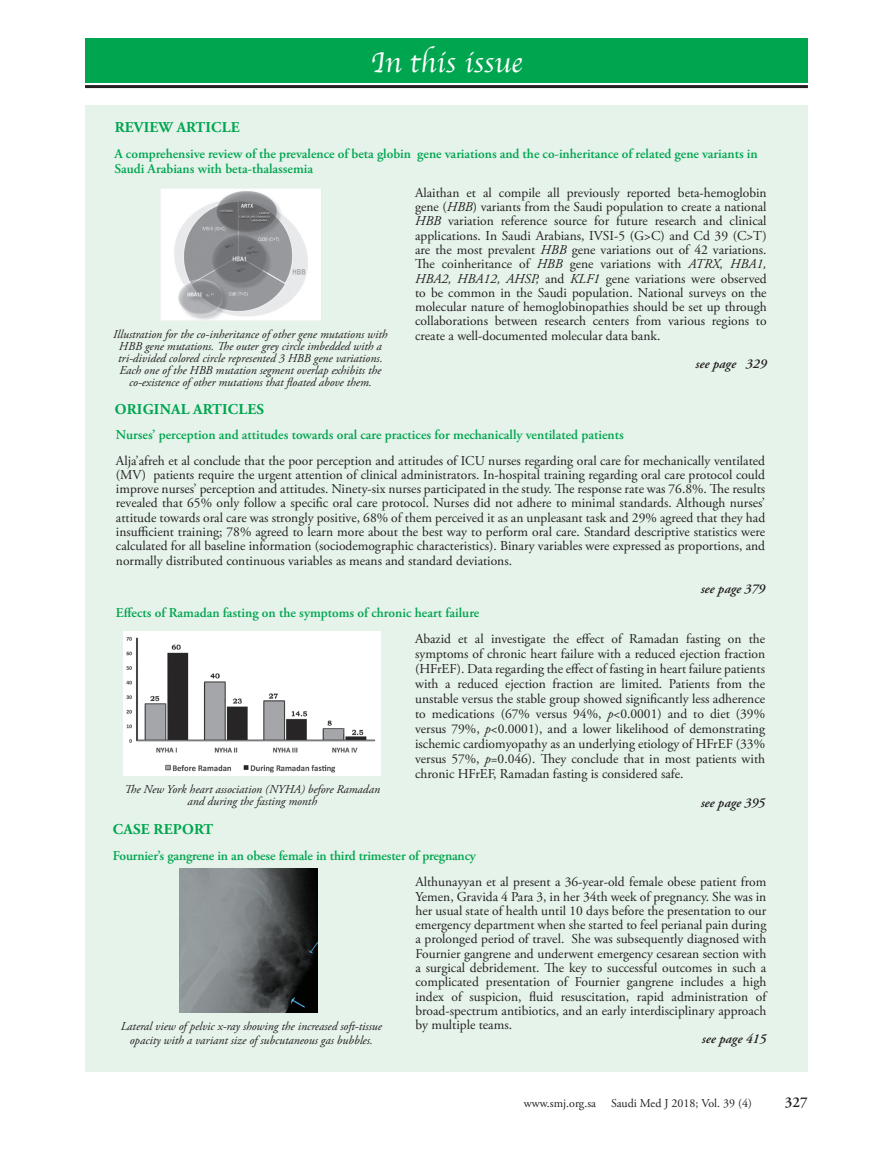
<style>
.page{position:relative;width:893px;height:1149px;background:#fff}
.page>*{position:absolute;margin:0;border:0;box-sizing:border-box;transform-origin:0 0}
.t1{font:30px "Apple Chancery";color:#fff}
.t2{font:700 15px "Adobe Garamond Pro";letter-spacing:.015em;color:#00a54f}
.t3{font:600 15px "Adobe Garamond Pro";color:#231f20}
.t4{font:13.5px/14.2px "Adobe Garamond Pro";color:#231f20;text-align:justify}
.t5{font:600 13.5px/15px "Adobe Garamond Pro";color:#00a54f}
.t6{font:italic 600 13.5px "Adobe Garamond Pro";color:#231f20}
.t7{font:italic 12px/12px "Adobe Garamond Pro";color:#231f20;text-align:center}
.t8{font:12px "Adobe Garamond Pro";color:#231f20}
.s1{font-style:italic}
</style>
<div class="page">
<div style="left:85px;top:106px;width:723px;height:965px;background:#e5f3ea"></div>
<div style="left:85px;top:38px;width:723px;height:44px;background:#00a54f"></div>
<hr style="left:85px;top:85px;width:723px;height:3px;background:#231f20">
<img style="left:160px;top:188px;width:161px;height:132px">
<img style="left:124px;top:631px;width:257px;height:144px">
<img style="left:179px;top:868px;width:139px;height:144px">
<p class="t2" style="left:115px;top:119px;width:126px">REVIEW ARTICLE</p>
<p class="t1" style="left:371px;top:39px;width:153px">In this issue</p>
<p class="t5" style="left:114px;top:146px;width:645px">A comprehensive review of the prevalence of beta globin gene variations and the co-inheritance of related gene variants in<br>Saudi Arabians with beta-thalassemia</p>
<p class="t7" style="left:113px;top:328px;width:276px">Illustration for the co-inheritance of other gene mutations with HBB gene mutations. The outer grey circle imbedded with a tri-divided colored circle represented 3 HBB gene variations.<br>Each one of the HBB mutation segment overlap exhibits the co-existence of other mutations that floated above them.</p>
<p class="t2" style="left:115px;top:400px;width:151px">ORIGINAL ARTICLES</p>
<p class="t4" style="left:415px;top:186px;width:353px">Alaithan et al compile all previously reported beta-hemoglobin gene (<span class="s1">HBB</span>) variants from the Saudi population to create a national <span class="s1">HBB</span> variation reference source for future research and clinical applications. In Saudi Arabians, IVSI-5 (G&gt;C) and Cd 39 (C&gt;T) are the most prevalent <span class="s1">HBB</span> gene variations out of 42 variations.<br>The coinheritance of <span class="s1">HBB</span> gene variations with <span class="s1">ATRX, HBA1, HBA2, HBA12, AHSP,</span> and <span class="s1">KLF1</span> gene variations were observed to be common in the Saudi population. National surveys on the molecular nature of hemoglobinopathies should be set up through collaborations between research centers from various regions to create a well-documented molecular data bank.</p>
<p class="t6" style="left:696px;top:356px;width:73px">see page 329</p>
<p class="t5" style="left:116px;top:427px;width:509px">Nurses’ perception and attitudes towards oral care practices for mechanically ventilated patients</p>
<p class="t4" style="left:116px;top:453px;width:651px">Alja’afreh et al conclude that the poor perception and attitudes of ICU nurses regarding oral care for mechanically ventilated (MV) patients require the urgent attention of clinical administrators. In-hospital training regarding oral care protocol could improve nurses’ perception and attitudes. Ninety-six nurses participated in the study. The response rate was 76.8%. The results revealed that 65% only follow a specific oral care protocol. Nurses did not adhere to minimal standards. Although nurses’ attitude towards oral care was strongly positive, 68% of them perceived it as an unpleasant task and 29% agreed that they had insufficient training; 78% agreed to learn more about the best way to perform oral care. Standard descriptive statistics were calculated for all baseline information (sociodemographic characteristics). Binary variables were expressed as proportions, and normally distributed continuous variables as means and standard deviations.</p>
<p class="t6" style="left:701px;top:581px;width:66px">see page 379</p>
<p class="t4" style="left:415px;top:632px;width:352px;line-height:15px">Abazid et al investigate the effect of Ramadan fasting on the symptoms of chronic heart failure with a reduced ejection fraction (HFrEF). Data regarding the effect of fasting in heart failure patients with a reduced ejection fraction are limited. Patients from the unstable versus the stable group showed significantly less adherence to medications (67% versus 94%, <span class="s1">p</span>&lt;0.0001) and to diet (39% versus 79%, <span class="s1">p</span>&lt;0.0001), and a lower likelihood of demonstrating ischemic cardiomyopathy as an underlying etiology of HFrEF (33% versus 57%, <span class="s1">p</span>=0.046). They conclude that in most patients with chronic HFrEF, Ramadan fasting is considered safe.</p>
<p class="t6" style="left:701px;top:794px;width:66px">see page 395</p>
<p class="t5" style="left:116px;top:605px;width:365px">Effects of Ramadan fasting on the symptoms of chronic heart failure</p>
<p class="t7" style="left:125px;top:783px;width:257px">The New York heart association (NYHA) before Ramadan and during the fasting month</p>
<p class="t2" style="left:113px;top:820px;width:102px">CASE REPORT</p>
<p class="t5" style="left:113px;top:847px;width:365px">Fournier’s gangrene in an obese female in third trimester of pregnancy</p>
<p class="t7" style="left:121px;top:1019px;width:263px;line-height:13.5px">Lateral view of pelvic x-ray showing the increased soft-tissue opacity with a variant size of subcutaneous gas bubbles.</p>
<p class="t4" style="left:415px;top:875px;width:352px">Althunayyan et al present a 36-year-old female obese patient from Yemen, Gravida 4 Para 3, in her 34th week of pregnancy. She was in her usual state of health until 10 days before the presentation to our emergency department when she started to feel perianal pain during a prolonged period of travel. She was subsequently diagnosed with Fournier gangrene and underwent emergency cesarean section with a surgical debridement. The key to successful outcomes in such a complicated presentation of Fournier gangrene includes a high index of suspicion, fluid resuscitation, rapid administration of broad-spectrum antibiotics, and an early interdisciplinary approach by multiple teams.</p>
<p class="t6" style="left:702px;top:1030px;width:66px">see page 415</p>
<p class="t8" style="left:524px;top:1095px;width:229px">www.smj.org.sa Saudi Med J 2018; Vol. 39 (4)</p>
<p class="t3" style="left:785px;top:1093px;width:24px">327</p>
</div>
